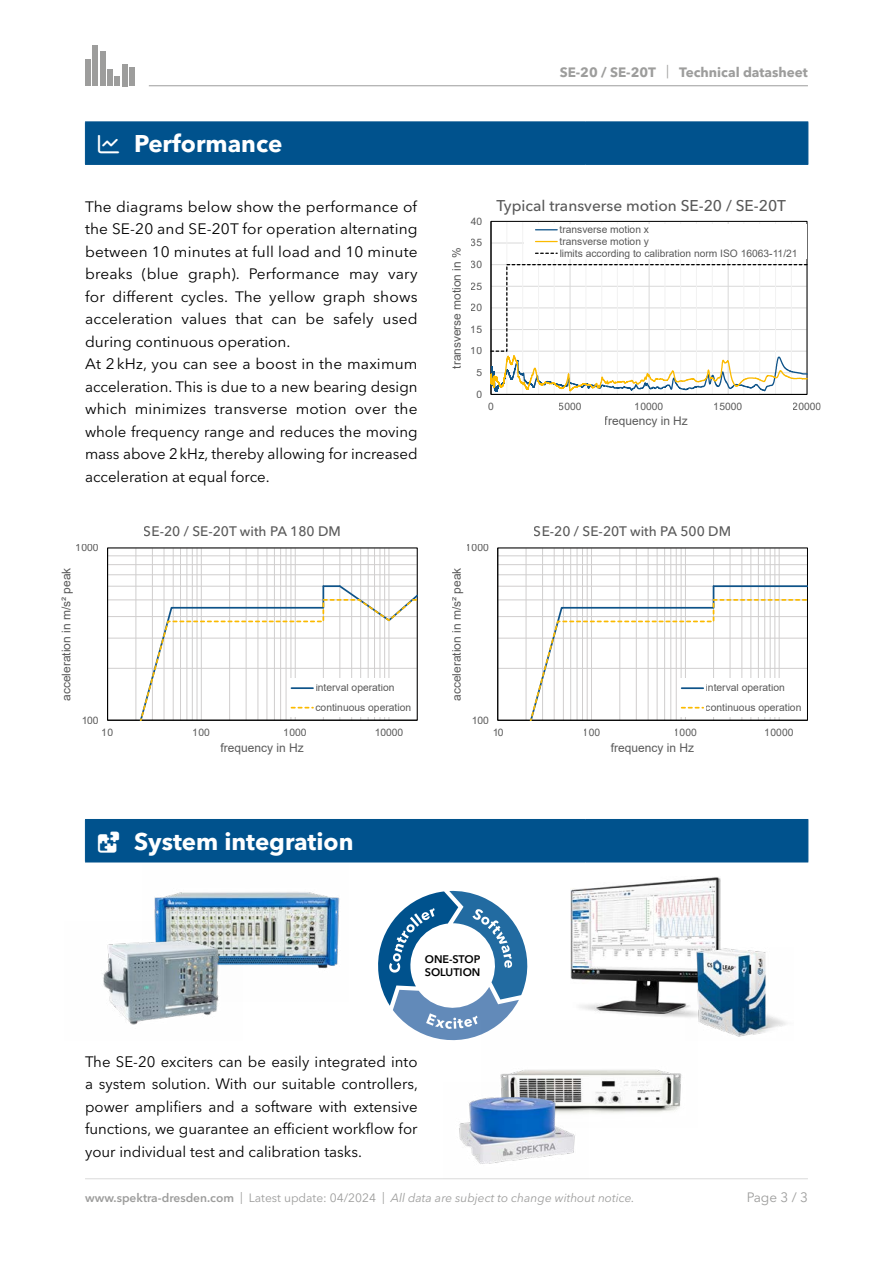
<style>
.page{position:relative;width:893px;height:1263px;background:#fff}
.page>*{position:absolute;margin:0;border:0;box-sizing:border-box;transform-origin:0 0}
.t1{font:700 24px "Avenir Next LT Pro";color:#fff}
.t2{font:500 15.45px "Avenir Next LT Pro";color:#595959}
.Lauftext{font:15px/22.5px "Avenir Next LT Pro";color:#000;text-align:justify}
.t3{font:500 13.65px "Avenir Next LT Pro";color:#595959}
.t4{font:700 13.5px "Avenir Next LT Pro";color:#9d9d9c}
.t5{font:13.5px "Avenir Next LT Pro";color:#9d9d9c}
.t6{font:12px "Arial";color:#595959}
.t7{font:italic 12px "Avenir Next LT Pro";color:#9d9d9c}
.t8{font:600 10.95px/13px "Avenir Next LT Pro";color:#000}
.t9{font:10.35px/19.5px "Arial";color:#595959}
.t10{font:10.2px/11.7px "Arial";color:#595959}
.s1{font-weight:400}
.s2{font-weight:600;font-style:normal}
.s3{font-style:normal}
</style>
<div class="page">
<hr style="left:85px;top:1178px;width:723px;height:1px;background:#dadada">
<div style="left:85px;top:60px;width:5px;height:26px;background:#9d9d9c"></div>
<div style="left:92px;top:46px;width:6px;height:40px;background:#9d9d9c"></div>
<div style="left:100px;top:51px;width:5px;height:35px;background:#9d9d9c"></div>
<div style="left:115px;top:77px;width:5px;height:9px;background:#9d9d9c"></div>
<div style="left:122px;top:64px;width:5px;height:22px;background:#9d9d9c"></div>
<div style="left:129px;top:68px;width:6px;height:18px;background:#9d9d9c"></div>
<div style="left:107px;top:69px;width:6px;height:17px;background:#9d9d9c"></div>
<hr style="left:149px;top:85px;width:659px;height:1px;background:#9d9d9c">
<hr style="left:85px;top:164px;width:501px;height:1px;background:#00528d">
<hr style="left:586px;top:164px;width:222px;height:1px;background:#00528d">
<svg style="left:378px;top:891px;width:149px;height:149px"></svg>
<hr style="left:85px;top:862px;width:501px;height:1px;background:#00528d">
<hr style="left:586px;top:862px;width:222px;height:1px;background:#00528d">
<img style="left:571px;top:877px;width:149px;height:140px">
<img style="left:481px;top:1020px;width:201px;height:93px">
<img style="left:685px;top:948px;width:101px;height:89px">
<img style="left:154px;top:892px;width:186px;height:77px">
<img style="left:102px;top:922px;width:140px;height:103px">
<img style="left:459px;top:1082px;width:129px;height:82px">
<svg style="left:497px;top:547px;width:311px;height:174px"></svg>
<svg style="left:107px;top:547px;width:311px;height:174px"></svg>
<svg style="left:490px;top:220px;width:318px;height:175px"></svg>
<div style="left:85px;top:122px;width:723px;height:42px;background:#00528d"></div>
<div style="left:85px;top:819px;width:723px;height:43px;background:#00528d"></div>
<p class="t4" style="left:560px;top:64px;width:250px">SE-20 / SE-20T <span class="s1">|</span> Technical datasheet</p>
<p class="t1" style="left:98px;top:129px;width:186px">▼●■ Performance</p>
<p class="Lauftext" style="left:85px;top:195px;width:334px">The diagrams below show the performance of the SE-20 and SE-20T for operation alternating between 10 minutes at full load and 10 minute breaks (blue graph). Performance may vary for different cycles. The yellow graph shows acceleration values that can be safely used during continuous operation.</p>
<p class="Lauftext" style="left:85px;top:353px;width:334px">At 2kHz, you can see a boost in the maximum acceleration. This is due to a new bearing design which minimizes transverse motion over the whole frequency range and reduces the moving mass above 2kHz, thereby allowing for increased acceleration at equal force.</p>
<p class="t6" style="left:448px;top:369px;width:123px;rotate:-90deg">transverse motion in %</p>
<p class="t10" style="left:471px;top:215px;width:13px">40</p>
<p class="t10" style="left:471px;top:237px;width:13px">35</p>
<p class="t10" style="left:471px;top:258px;width:13px">30</p>
<p class="t10" style="left:471px;top:280px;width:13px">25</p>
<p class="t10" style="left:471px;top:302px;width:13px">20</p>
<p class="t10" style="left:471px;top:323px;width:13px">15</p>
<p class="t10" style="left:471px;top:345px;width:13px">10</p>
<p class="t10" style="left:477px;top:367px;width:7px">5</p>
<p class="t10" style="left:477px;top:388px;width:7px">0</p>
<p class="t2" style="left:497px;top:197px;width:291px">Typical transverse motion SE-20 / SE-20T</p>
<p class="t10" style="left:559px;top:224px;width:240px">transverse motion x<br>transverse motion y<br>limits according to calibration norm ISO 16063-11/21</p>
<p class="t10" style="left:488px;top:400px;width:7px">0</p>
<p class="t10" style="left:559px;top:400px;width:24px">5000</p>
<p class="t10" style="left:635px;top:400px;width:30px">10000</p>
<p class="t10" style="left:714px;top:400px;width:30px">15000</p>
<p class="t10" style="left:793px;top:400px;width:30px">20000</p>
<p class="t6" style="left:605px;top:413px;width:84px">frequency in Hz</p>
<p class="t3" style="left:144px;top:523px;width:199px">SE-20 / SE-20T with PA 180 DM</p>
<p class="t3" style="left:534px;top:523px;width:199px">SE-20 / SE-20T with PA 500 DM</p>
<p class="t9" style="left:76px;top:538px;width:24px">1000</p>
<p class="t9" style="left:466px;top:538px;width:24px">1000</p>
<p class="t6" style="left:58px;top:701px;width:135px;rotate:-90deg">acceleration in m/s² peak</p>
<p class="t9" style="left:315px;top:678px;width:97px">interval operation continuous operation</p>
<p class="t6" style="left:448px;top:701px;width:135px;rotate:-90deg">acceleration in m/s² peak</p>
<p class="t9" style="left:706px;top:678px;width:97px">interval operation continuous operation</p>
<p class="t9" style="left:82px;top:710px;width:19px">100</p>
<p class="t9" style="left:472px;top:710px;width:19px">100</p>
<p class="t9" style="left:102px;top:722px;width:13px">10</p>
<p class="t9" style="left:193px;top:722px;width:19px">100</p>
<p class="t9" style="left:284px;top:722px;width:24px">1000</p>
<p class="t9" style="left:375px;top:722px;width:30px">10000</p>
<p class="t9" style="left:492px;top:722px;width:13px">10</p>
<p class="t9" style="left:583px;top:722px;width:19px">100</p>
<p class="t9" style="left:674px;top:722px;width:24px">1000</p>
<p class="t9" style="left:765px;top:722px;width:30px">10000</p>
<p class="t6" style="left:221px;top:739px;width:85px">frequency in Hz</p>
<p class="t6" style="left:611px;top:739px;width:85px">frequency in Hz</p>
<p class="t1" style="left:98px;top:827px;width:257px">◆● System integration</p>
<p class="t8" style="left:425px;top:953px;width:57px">ONE-STOP<br>SOLUTION</p>
<p class="Lauftext" style="left:85px;top:1050px;width:334px">The SE-20 exciters can be easily integrated into a system solution. With our suitable controllers, power amplifiers and a software with extensive functions, we guarantee an efficient workflow for your individual test and calibration tasks.</p>
<p class="t7" style="left:85px;top:1191px;width:551px"><span class="s2">www.spektra-dresden.com</span> <span class="s3">| Latest update: 04/2024 |</span> All data are subject to change without notice.</p>
<p class="t5" style="left:747px;top:1189px;width:63px">Page 3 / 3</p>
</div>
